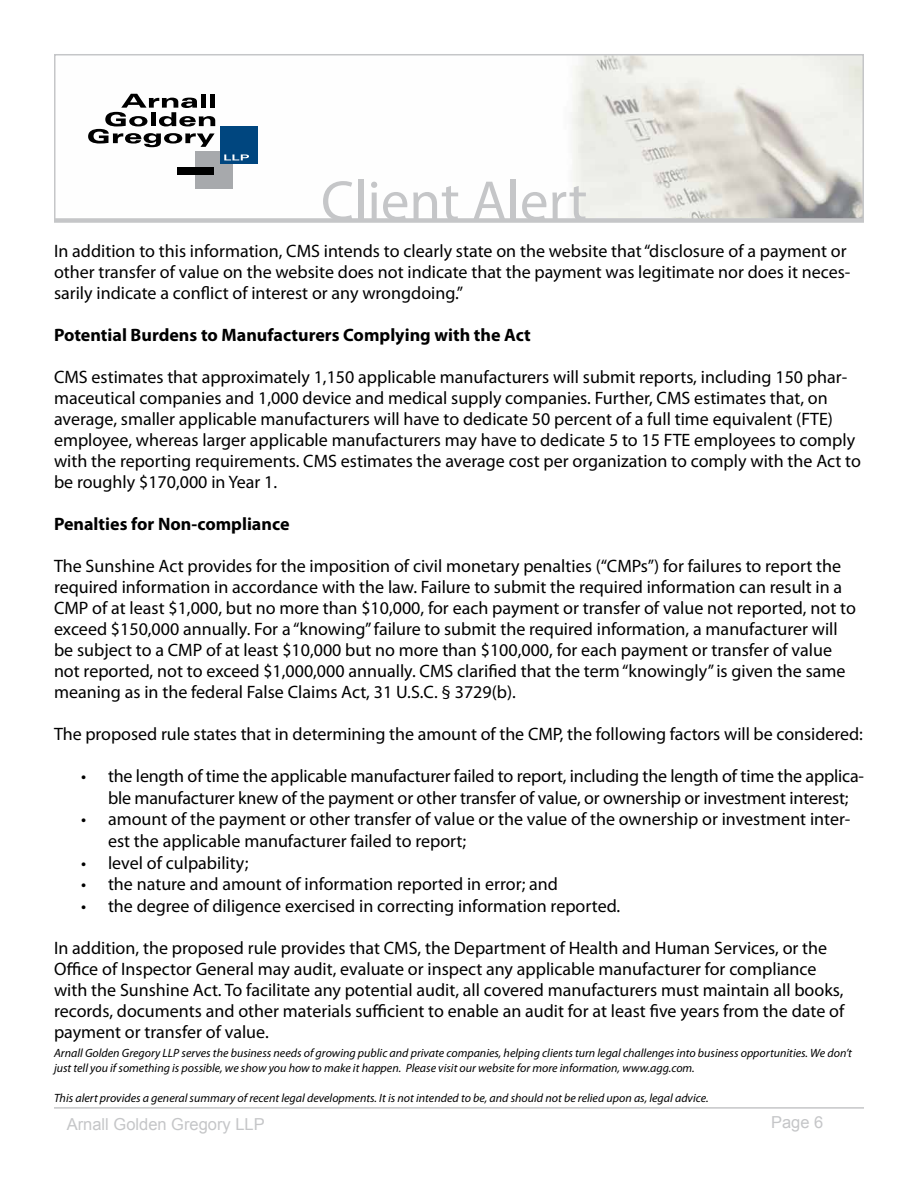
<style>
.page{position:relative;width:918px;height:1188px;background:#fff}
.page>*{position:absolute;margin:0;border:0;box-sizing:border-box;transform-origin:0 0}
.t1{font:57px "Myriad Pro";color:#c5c6c8}
.t2{font:18px/21px "Myriad Pro";color:#000}
.t3{font:700 18px "Myriad Pro";color:#000}
.t4{font:16.5px "Arial";color:#c5c6c8}
.t5{font:italic 12px/15px "Myriad Pro";color:#000}
</style>
<div class="page">
<hr style="left:54px;top:1107px;width:810px;height:2px;background:#c5c6c8">
<div style="left:54px;top:218px;width:810px;height:5px;background:#d3d4d5"></div>
<svg style="left:54px;top:54px;width:810px;height:168px"></svg>
<h1 class="t1" style="left:321px;top:166px;width:268px">Client Alert</h1>
<p class="t2" style="left:54px;top:240px;width:798px">In addition to this information, CMS intends to clearly state on the website that “disclosure of a payment or other transfer of value on the website does not indicate that the payment was legitimate nor does it neces&shy;sarily indicate a conflict of interest or any wrongdoing.”</p>
<p class="t3" style="left:54px;top:323px;width:478px">Potential Burdens to Manufacturers Complying with the Act</p>
<p class="t2" style="left:54px;top:366px;width:809px">CMS estimates that approximately 1,150 applicable manufacturers will submit reports, including 150 phar&shy;maceutical companies and 1,000 device and medical supply companies. Further, CMS estimates that, on average, smaller applicable manufacturers will have to dedicate 50 percent of a full time equivalent (FTE) employee, whereas larger applicable manufacturers may have to dedicate 5 to 15 FTE employees to comply with the reporting requirements. CMS estimates the average cost per organization to comply with the Act to be roughly $170,000 in Year 1.</p>
<p class="t3" style="left:54px;top:512px;width:237px">Penalties for Non-compliance</p>
<p class="t2" style="left:54px;top:555px;width:803px">The Sunshine Act provides for the imposition of civil monetary penalties (“CMPs”) for failures to report the required information in accordance with the law. Failure to submit the required information can result in a CMP of at least $1,000, but no more than $10,000, for each payment or transfer of value not reported, not to exceed $150,000 annually. For a “knowing” failure to submit the required information, a manufacturer will be subject to a CMP of at least $10,000 but no more than $100,000, for each payment or transfer of value not reported, not to exceed $1,000,000 annually. CMS clarified that the term “knowingly” is given the same meaning as in the federal False Claims Act, 31 U.S.C. § 3729(b).</p>
<p class="t2" style="left:54px;top:723px;width:810px">The proposed rule states that in determining the amount of the CMP, the following factors will be considered:</p>
<p class="t2" style="left:108px;top:765px;width:758px;line-height:21.6px;text-indent:-27px">• the length of time the applicable manufacturer failed to report, including the length of time the applica&shy;ble manufacturer knew of the payment or other transfer of value, or ownership or investment interest;</p>
<p class="t2" style="left:108px;top:808px;width:744px;line-height:21.6px;text-indent:-27px">• amount of the payment or other transfer of value or the value of the ownership or investment inter&shy;est the applicable manufacturer failed to report;</p>
<p class="t2" style="left:81px;top:852px;width:169px">• level of culpability;</p>
<p class="t2" style="left:81px;top:873px;width:479px">• the nature and amount of information reported in error; and</p>
<p class="t2" style="left:81px;top:895px;width:541px">• the degree of diligence exercised in correcting information reported.</p>
<p class="t2" style="left:54px;top:937px;width:792px">In addition, the proposed rule provides that CMS, the Department of Health and Human Services, or the Office of Inspector General may audit, evaluate or inspect any applicable manufacturer for compliance with the Sunshine Act. To facilitate any potential audit, all covered manufacturers must maintain all books, records, documents and other materials sufficient to enable an audit for at least five years from the date of payment or transfer of value.</p>
<p class="t5" style="left:54px;top:1045px;width:800px">Arnall Golden Gregory LLP serves the business needs of growing public and private companies, helping clients turn legal challenges into business opportunities. We don’t just tell you if something is possible, we show you how to make it happen. Please visit our website for more information, www.agg.com.</p>
<p class="t5" style="left:54px;top:1090px;width:656px">This alert provides a general summary of recent legal developments. It is not intended to be, and should not be relied upon as, legal advice.</p>
<p class="t4" style="left:67px;top:1114px;width:200px">Arnall Golden Gregory LLP</p>
<p class="t4" style="left:771px;top:1111px;width:54px">Page 6</p>
</div>
